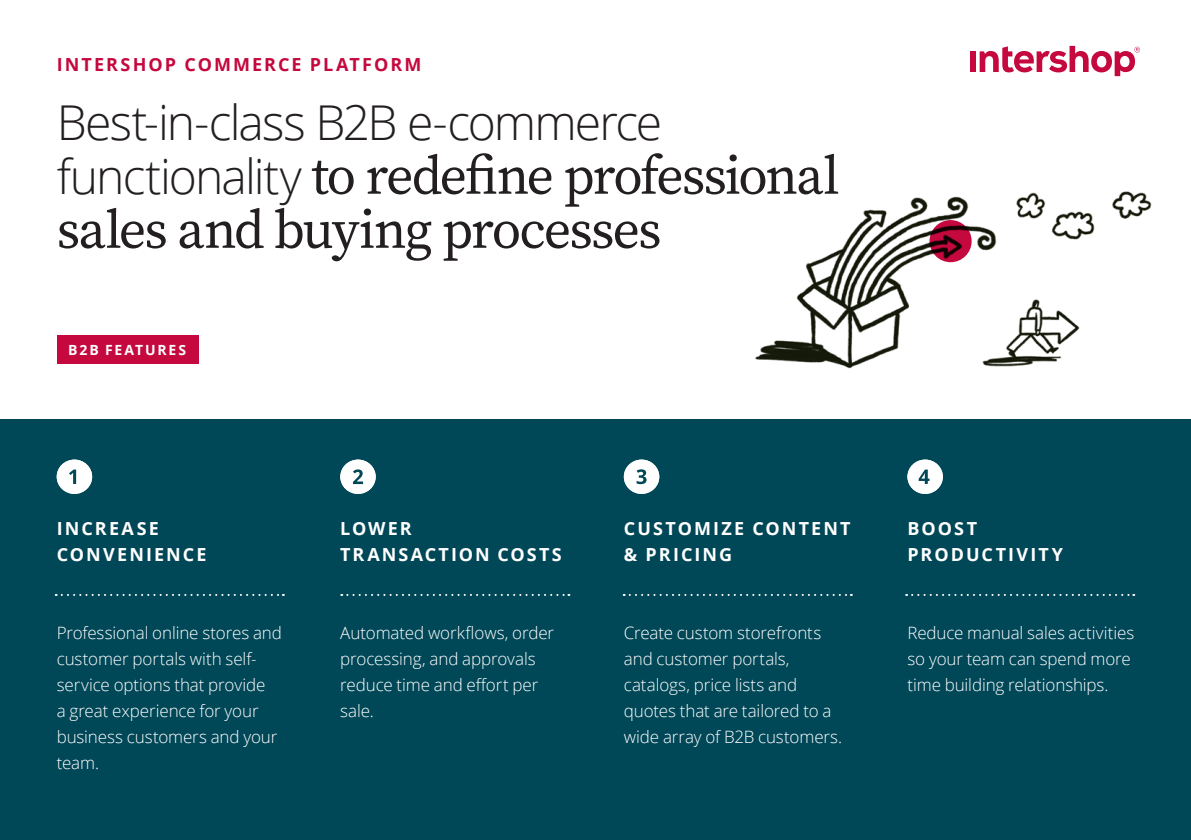
<style>
.page{position:relative;width:1191px;height:840px;background:#fff}
.page>*{position:absolute;margin:0;border:0;box-sizing:border-box;transform-origin:0 0}
.t1{font:54px/54px "Source Serif Variable";letter-spacing:-.04em;color:#231f20}
.t2{font:300 48px "Open Sans";letter-spacing:-.04em;color:#231f20}
.t3{font:700 18px/26px "Open Sans";letter-spacing:.115em;color:#fff}
.t4{font:700 18px "Open Sans";letter-spacing:.115em;color:#c5083d}
.t5{font:300 17px/26px "Open Sans";letter-spacing:-.005em;color:#fff}
.t6{font:700 14px "Open Sans";letter-spacing:.13em;color:#fff}
.s1{font-family:"Open Sans";font-weight:300;font-size:48px}
</style>
<div class="page">
<img style="left:702px;top:191px;width:489px;height:229px">
<div style="left:0;top:420px;width:1191px;height:419px;background:#004757"></div>
<div style="left:969px;top:51px;width:6px;height:21px;background:#c5083d"></div>
<svg style="left:979px;top:46px;width:161px;height:30px"></svg>
<svg style="left:56px;top:593px;width:228px;height:2px"></svg>
<svg style="left:341px;top:593px;width:228px;height:2px"></svg>
<svg style="left:623px;top:593px;width:229px;height:2px"></svg>
<svg style="left:906px;top:593px;width:228px;height:2px"></svg>
<div style="left:57px;top:459px;width:35px;height:34px;background:#fff;border-radius:50%"></div>
<svg style="left:69px;top:469px;width:7px;height:14px"></svg>
<div style="left:340px;top:459px;width:36px;height:34px;background:#fff;border-radius:50%"></div>
<svg style="left:353px;top:469px;width:10px;height:15px"></svg>
<div style="left:624px;top:459px;width:35px;height:34px;background:#fff;border-radius:50%"></div>
<svg style="left:636px;top:469px;width:10px;height:15px"></svg>
<div style="left:907px;top:459px;width:36px;height:34px;background:#fff;border-radius:50%"></div>
<svg style="left:918px;top:469px;width:11px;height:14px"></svg>
<div style="left:57px;top:335px;width:141px;height:28px;background:#c5083d"></div>
<svg style="left:929px;top:220px;width:42px;height:42px"></svg>
<p class="t4" style="left:57px;top:51px;width:366px">INTERSHOP COMMERCE PLATFORM</p>
<h2 class="t2" style="left:57px;top:89px;width:607px">Best-in-class B2B e-commerce</h2>
<h1 class="t1" style="left:57px;top:149px;width:784px"><span class="s1">functionality</span> to redefine professional sales and buying processes</h1>
<p class="t6" style="left:68px;top:339px;width:119px">B2B FEATURES</p>
<p class="t3" style="left:57px;top:514px;width:151px">INCREASE<br>CONVENIENCE</p>
<p class="t5" style="left:57px;top:619px;width:227px">Professional online stores and customer portals with self&shy;service options that provide<br>a great experience for your business customers and your team.</p>
<p class="t3" style="left:340px;top:514px;width:223px">LOWER<br>TRANSACTION COSTS</p>
<p class="t5" style="left:340px;top:619px;width:215px">Automated workflows, order processing, and approvals reduce time and effort per sale.</p>
<p class="t3" style="left:624px;top:514px;width:228px">CUSTOMIZE CONTENT &amp; PRICING</p>
<p class="t5" style="left:624px;top:619px;width:220px">Create custom storefronts and customer portals, catalogs, price lists and quotes that are tailored to a wide array of B2B customers.</p>
<p class="t3" style="left:907px;top:514px;width:157px">BOOST<br>PRODUCTIVITY</p>
<p class="t5" style="left:907px;top:619px;width:228px">Reduce manual sales activities so your team can spend more time building relationships.</p>
</div>
